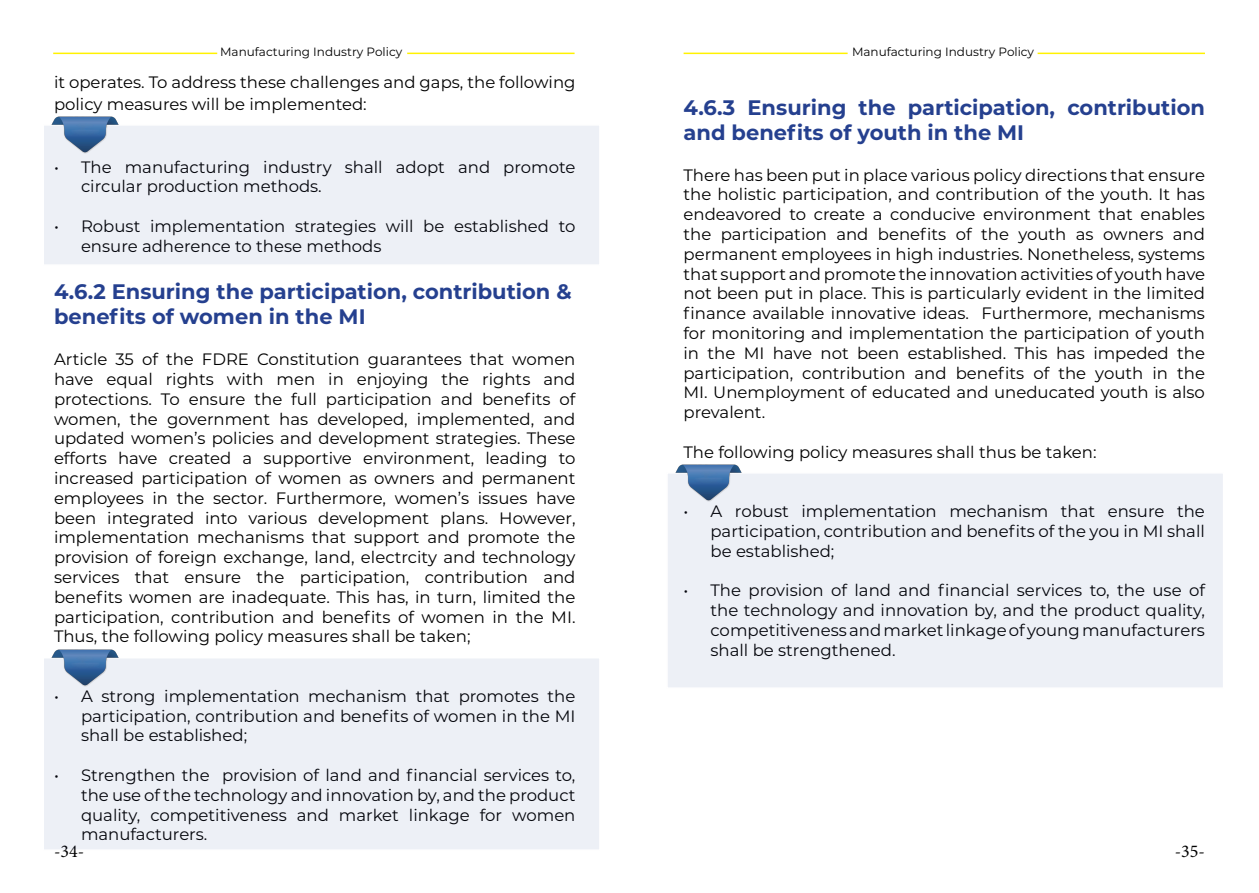
<style>
.page{position:relative;width:1259px;height:893px;background:#fff}
.page>*{position:absolute;margin:0;border:0;box-sizing:border-box;transform-origin:0 0}
.t1{font:700 21px/25.2px "Montserrat";color:#25408f}
.t2{font:18px "Minion Pro";color:#000}
.t3{font:16.5px/19.8px "Montserrat";color:#000;text-align:justify}
.t4{font:12px "Montserrat";color:#000}
</style>
<div class="page">
<hr style="left:53px;top:53px;width:164px;height:1px;background:#fff200">
<hr style="left:683px;top:53px;width:164px;height:1px;background:#fff200">
<hr style="left:407px;top:53px;width:167px;height:1px;background:#fff200">
<hr style="left:1037px;top:53px;width:168px;height:1px;background:#fff200">
<div style="left:42px;top:124px;width:558px;height:142px;background:#edf0f6;border:2px solid #fff"></div>
<div style="left:42px;top:657px;width:558px;height:194px;background:#edf0f6;border:2px solid #fff"></div>
<div style="left:666px;top:472px;width:558px;height:217px;background:#edf0f6;border:2px solid #fff"></div>
<img style="left:51px;top:116px;width:68px;height:37px">
<img style="left:51px;top:649px;width:68px;height:37px">
<img style="left:675px;top:464px;width:68px;height:37px">
<p class="t4" style="left:220px;top:44px;width:184px">Manufacturing Industry Policy</p>
<p class="t4" style="left:852px;top:44px;width:184px">Manufacturing Industry Policy</p>
<p class="t3" style="left:54px;top:71px;width:523px;line-height:21.6px">it operates. To address these challenges and gaps, the following policy measures will be implemented:</p>
<p class="t3" style="left:81px;top:156px;width:496px;text-indent:-27px">• The manufacturing industry shall adopt and promote circular production methods.</p>
<p class="t3" style="left:81px;top:216px;width:496px;text-indent:-27px">• Robust implementation strategies will be established to ensure adherence to these methods</p>
<p class="t1" style="left:54px;top:277px;width:519px">4.6.2 Ensuring the participation, contribution &amp; benefits of women in the MI</p>
<p class="t3" style="left:54px;top:349px;width:523px">Article 35 of the FDRE Constitution guarantees that women have equal rights with men in enjoying the rights and protections. To ensure the full participation and benefits of women, the government has developed, implemented, and updated women’s policies and development strategies. These efforts have created a supportive environment, leading to increased participation of women as owners and permanent employees in the sector. Furthermore, women’s issues have been integrated into various development plans. However, implementation mechanisms that support and promote the provision of foreign exchange, land, electrcity and technology services that ensure the participation, contribution and benefits women are inadequate. This has, in turn, limited the participation, contribution and benefits of women in the MI.<br>Thus, the following policy measures shall be taken;</p>
<p class="t3" style="left:81px;top:685px;width:496px;text-indent:-27px">• A strong implementation mechanism that promotes the participation, contribution and benefits of women in the MI shall be established;</p>
<p class="t3" style="left:81px;top:765px;width:496px;text-indent:-27px">• Strengthen the provision of land and financial services to, the use of the technology and innovation by, and the product quality, competitiveness and market linkage for women manufacturers.</p>
<p class="t1" style="left:683px;top:94px;width:523px">4.6.3 Ensuring the participation, contribution and benefits of youth in the MI</p>
<p class="t3" style="left:683px;top:164px;width:523px">There has been put in place various policy directions that ensure the holistic participation, and contribution of the youth. It has endeavored to create a conducive environment that enables the participation and benefits of the youth as owners and permanent employees in high industries. Nonetheless, systems that support and promote the innovation activities of youth have not been put in place. This is particularly evident in the limited finance available innovative ideas. Furthermore, mechanisms for monitoring and implementation the participation of youth in the MI have not been established. This has impeded the participation, contribution and benefits of the youth in the MI. Unemployment of educated and uneducated youth is also prevalent.</p>
<p class="t3" style="left:683px;top:441px;width:414px">The following policy measures shall thus be taken:</p>
<p class="t3" style="left:710px;top:501px;width:496px;text-indent:-27px">• A robust implementation mechanism that ensure the participation, contribution and benefits of the you in MI shall be established;</p>
<p class="t3" style="left:710px;top:580px;width:496px;text-indent:-27px">• The provision of land and financial services to, the use of the technology and innovation by, and the product quality, competitiveness and market linkage of young manufacturers shall be strengthened.</p>
<p class="t2" style="left:54px;top:839px;width:32px">-34-</p>
<p class="t2" style="left:1174px;top:839px;width:32px">-35-</p>
</div>
